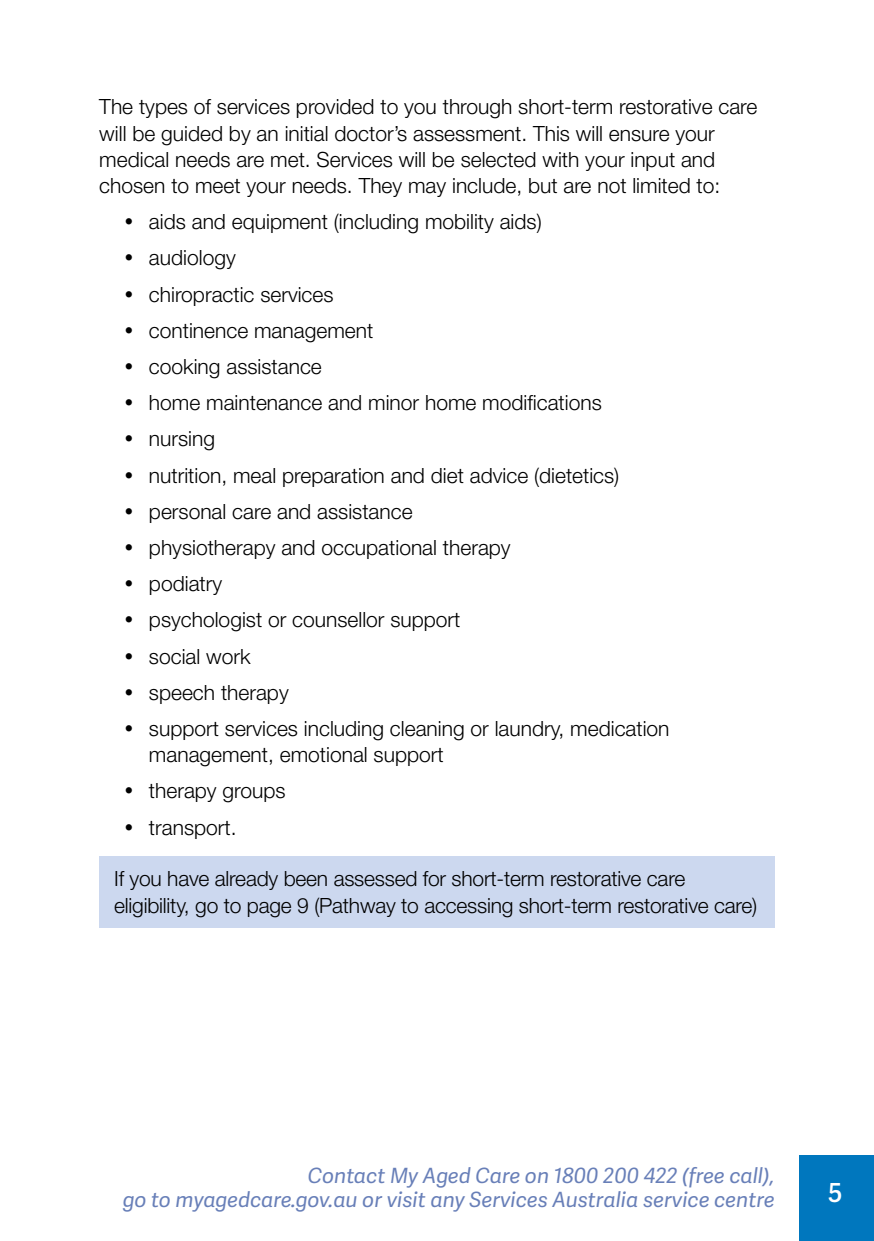
<style>
.page{position:relative;width:874px;height:1241px;background:#fff}
.page>*{position:absolute;margin:0;border:0;box-sizing:border-box;transform-origin:0 0}
.t1{font:600 26.25px "Adelle Sans";color:#fff}
.Body{font:300 21px/26.2px "Helvetica Neue LT Std";color:#000}
.t2{font:italic 21px/24.5px "Adelle Sans";color:#687fb8;text-align:right}
</style>
<div class="page">
<div style="left:799px;top:1154px;width:74px;height:86px;background:#0077be"></div>
<div style="left:99px;top:856px;width:675px;height:71px;background:#ccd8ef"></div>
<p class="Body" style="left:99px;top:93px;width:659px">The types of services provided to you through short-term restorative care will be guided by an initial doctor’s assessment. This will ensure your medical needs are met. Services will be selected with your input and chosen to meet your needs. They may include, but are not limited to:</p>
<p class="Body" style="left:149px;top:208px;width:394px">aids and equipment (including mobility aids)</p>
<p class="Body" style="left:149px;top:244px;width:88px">audiology</p>
<p class="Body" style="left:149px;top:280px;width:186px">chiropractic services</p>
<p class="Body" style="left:149px;top:317px;width:226px">continence management</p>
<p class="Body" style="left:149px;top:353px;width:174px">cooking assistance</p>
<p class="Body" style="left:149px;top:389px;width:454px">home maintenance and minor home modifications</p>
<p class="Body" style="left:149px;top:425px;width:68px">nursing</p>
<p class="Body" style="left:149px;top:461px;width:471px">nutrition, meal preparation and diet advice (dietetics)</p>
<p class="Body" style="left:149px;top:497px;width:265px">personal care and assistance</p>
<p class="Body" style="left:149px;top:534px;width:363px">physiotherapy and occupational therapy</p>
<p class="Body" style="left:149px;top:570px;width:75px">podiatry</p>
<p class="Body" style="left:149px;top:606px;width:313px">psychologist or counsellor support</p>
<p class="Body" style="left:149px;top:642px;width:103px">social work</p>
<p class="Body" style="left:149px;top:678px;width:141px">speech therapy</p>
<p class="Body" style="left:149px;top:714px;width:522px">support services including cleaning or laundry, medication management, emotional support</p>
<p class="Body" style="left:149px;top:777px;width:138px">therapy groups</p>
<p class="Body" style="left:149px;top:813px;width:89px">transport.</p>
<p class="Body" style="left:114px;top:865px;width:644px">If you have already been assessed for short-term restorative care eligibility, go to page 9 (Pathway to accessing short-term restorative care)</p>
<p class="t2" style="left:123px;top:1163px;width:653px">Contact My Aged Care on 1800 200 422 (free call),<br>go to myagedcare.gov.au or visit any Services Australia service centre</p>
<p class="t1" style="left:827px;top:1177px;width:16px">5</p>
</div>
